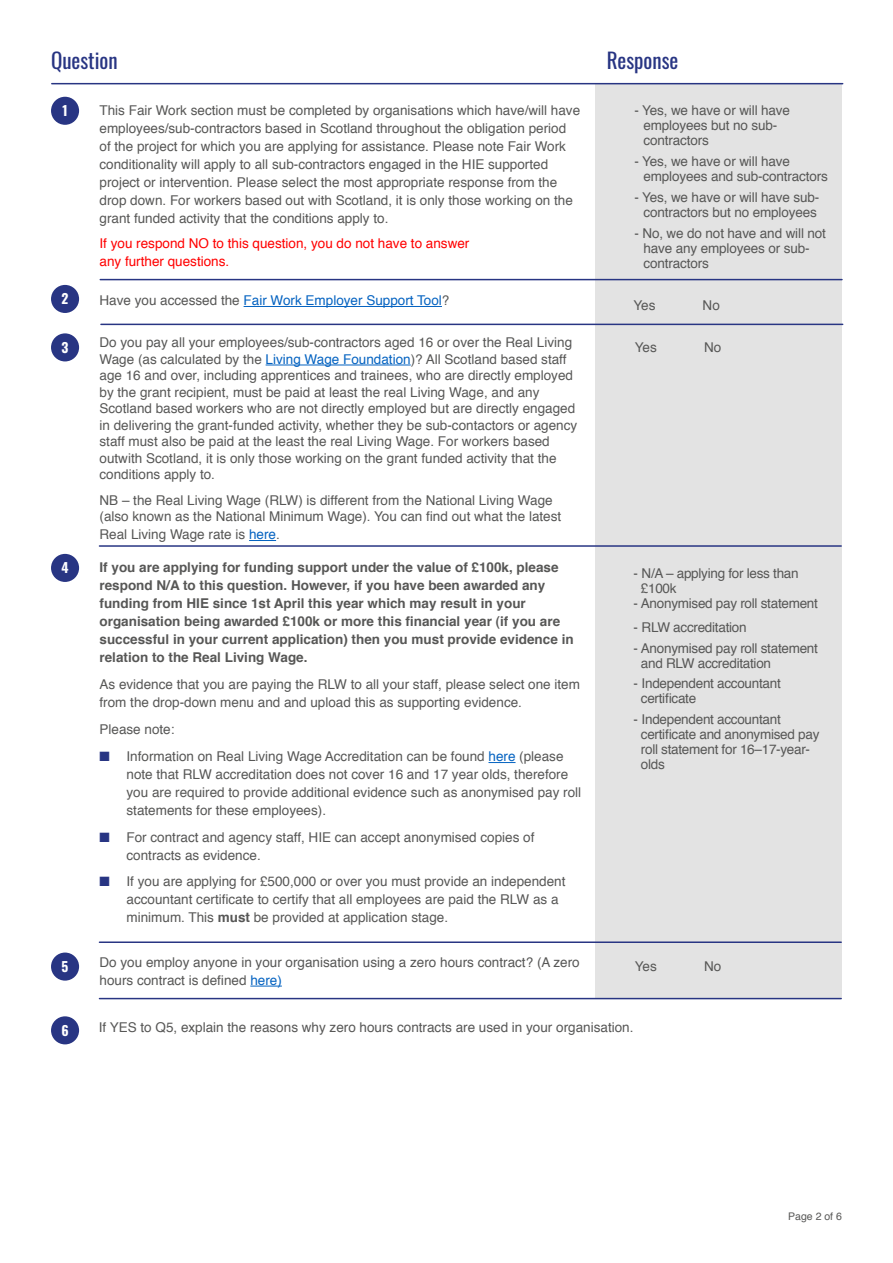
<style>
.page{position:relative;width:893px;height:1263px;background:#fff}
.page>*{position:absolute;margin:0;border:0;box-sizing:border-box;transform-origin:0 0}
.t1{font:21px "Oswald";color:#283583}
.t2{font:13.5px/18px "Helvetica";color:#575756}
.t3{font:700 13.5px/18px "Helvetica";color:#575756}
.t4{font:13.5px/15px "Helvetica";letter-spacing:-.02em;color:#575756}
.t5{font:13.5px/18px "Helvetica";color:#f00}
.t6{font:13.5px "Helvetica";color:#0563c1}
.t7{font:700 13.5px "Oswald";color:#fff}
.t8{font:10.5px "Helvetica";color:#575756}
.s1{color:#575756}
.s2{color:#0563c1}
.s3{color:#283583}
.s4{font-weight:700}
</style>
<div class="page">
<div style="left:595px;top:83px;width:247px;height:915px;background:#e3e3e3"></div>
<hr style="left:244px;top:306px;width:198px;height:1px;background:#0563c1">
<hr style="left:266px;top:365px;width:145px;height:1px;background:#0563c1">
<svg style="left:249px;top:540px;width:27px;height:1px"></svg>
<svg style="left:488px;top:762px;width:27px;height:1px"></svg>
<hr style="left:250px;top:986px;width:32px;height:1px;background:#0563c1">
<div style="left:51px;top:97px;width:28px;height:28px;background:#283583;border-radius:50%"></div>
<hr style="left:100px;top:279px;width:742px;height:1px;background:#283583">
<hr style="left:52px;top:83px;width:791px;height:1px;background:#283583">
<hr style="left:101px;top:324px;width:742px;height:1px;background:#283583">
<hr style="left:99px;top:545px;width:742px;height:2px;background:#283583">
<hr style="left:99px;top:941px;width:742px;height:2px;background:#283583">
<div style="left:51px;top:285px;width:28px;height:28px;background:#283583;border-radius:50%"></div>
<div style="left:51px;top:333px;width:28px;height:28px;background:#283583;border-radius:50%"></div>
<div style="left:51px;top:554px;width:28px;height:28px;background:#283583;border-radius:50%"></div>
<div style="left:51px;top:952px;width:28px;height:29px;background:#283583;border-radius:50%"></div>
<hr style="left:99px;top:998px;width:742px;height:1px;background:#283583">
<div style="left:51px;top:1016px;width:28px;height:28px;background:#283583;border-radius:50%"></div>
<h1 class="t1" style="left:51px;top:46px;width:68px">Question</h1>
<h1 class="t1" style="left:607px;top:46px;width:73px">Response</h1>
<p class="t7" style="left:62px;top:103px;width:7px">1</p>
<p class="t7" style="left:62px;top:292px;width:8px">2</p>
<p class="t7" style="left:62px;top:340px;width:8px">3</p>
<p class="t7" style="left:62px;top:561px;width:9px">4</p>
<p class="t7" style="left:62px;top:959px;width:8px">5</p>
<p class="t2" style="left:99px;top:102px;width:482px">This Fair Work section must be completed by organisations which have/will have employees/sub-contractors based in Scotland throughout the obligation period of the project for which you are applying for assistance. Please note Fair Work conditionality will apply to all sub-contractors engaged in the HIE supported project or intervention. Please select the most appropriate response from the drop down. For workers based out with Scotland, it is only those working on the grant funded activity that the conditions apply to.</p>
<p class="t5" style="left:99px;top:235px;width:371px">If you respond NO to this question, you do not have to answer any further questions.</p>
<p class="t6" style="left:99px;top:292px;width:351px"><span class="s1">Have you accessed the</span> Fair Work Employer Support Tool<span class="s1">?</span></p>
<p class="t2" style="left:99px;top:335px;width:479px;line-height:16.5px">Do you pay all your employees/sub-contractors aged 16 or over the Real Living Wage (as calculated by the <span class="s2">Living Wage Foundation</span>)? All Scotland based staff age 16 and over, including apprentices and trainees, who are directly employed by the grant recipient, must be paid at least the real Living Wage, and any Scotland based workers who are not directly employed but are directly engaged in delivering the grant-funded activity, whether they be sub-contactors or agency staff must also be paid at the least the real Living Wage. For workers based outwith Scotland, it is only those working on the grant funded activity that the conditions apply to.</p>
<p class="t2" style="left:99px;top:493px;width:463px;line-height:16.5px">NB – the Real Living Wage (RLW) is different from the National Living Wage (also known as the National Minimum Wage). You can find out what the latest</p>
<p class="t2" style="left:99px;top:526px;width:182px">Real Living Wage rate is <span class="s2">here</span>.</p>
<p class="t3" style="left:99px;top:559px;width:476px">If you are applying for funding support under the value of £100k, please respond N/A to this question. However, if you have been awarded any funding from HIE since 1st April this year which may result in your organisation being awarded £100k or more this financial year (if you are successful in your current application) then you must provide evidence in relation to the Real Living Wage.</p>
<p class="t2" style="left:99px;top:676px;width:482px">As evidence that you are paying the RLW to all your staff, please select one item from the drop-down menu and and upload this as supporting evidence.</p>
<p class="t2" style="left:99px;top:721px;width:77px">Please note:</p>
<p class="t2" style="left:126px;top:748px;width:456px;text-indent:-27px"><span class="s3">■</span> Information on Real Living Wage Accreditation can be found <span class="s2">here</span> (please note that RLW accreditation does not cover 16 and 17 year olds, therefore you are required to provide additional evidence such as anonymised pay roll statements for these employees).</p>
<p class="t2" style="left:126px;top:829px;width:409px;text-indent:-27px"><span class="s3">■</span> For contract and agency staff, HIE can accept anonymised copies of contracts as evidence.</p>
<p class="t2" style="left:126px;top:873px;width:440px;text-indent:-27px"><span class="s3">■</span> If you are applying for £500,000 or over you must provide an independent accountant certificate to certify that all employees are paid the RLW as a minimum. This <span class="s4">must</span> be provided at application stage.</p>
<p class="t2" style="left:99px;top:954px;width:482px">Do you employ anyone in your organisation using a zero hours contract? (A zero hours contract is defined <span class="s2">here)</span></p>
<p class="t2" style="left:643px;top:104px;width:148px;line-height:15px;text-indent:-9px">- Yes, we have or will have employees but no sub&shy;contractors</p>
<p class="t2" style="left:643px;top:155px;width:186px;line-height:15px;text-indent:-9px">- Yes, we have or will have employees and sub-contractors</p>
<p class="t2" style="left:634px;top:191px;width:186px;line-height:15px;text-align:center">- Yes, we have or will have sub&shy;contractors but no employees</p>
<p class="t2" style="left:643px;top:227px;width:184px;line-height:15px;text-indent:-9px">- No, we do not have and will not have any employees or sub&shy;contractors</p>
<p class="t2" style="left:633px;top:297px;width:24px">Yes</p>
<p class="t2" style="left:703px;top:297px;width:19px">No</p>
<p class="t2" style="left:635px;top:339px;width:24px">Yes</p>
<p class="t2" style="left:704px;top:339px;width:19px">No</p>
<p class="t4" style="left:641px;top:567px;width:159px;text-indent:-8px">- N/A – applying for less than £100k</p>
<p class="t4" style="left:633px;top:597px;width:186px">- Anonymised pay roll statement</p>
<p class="t4" style="left:633px;top:621px;width:115px">- RLW accreditation</p>
<p class="t4" style="left:641px;top:642px;width:179px;text-indent:-8px">- Anonymised pay roll statement and RLW accreditation</p>
<p class="t4" style="left:641px;top:676px;width:141px;text-indent:-8px">- Independent accountant certificate</p>
<p class="t4" style="left:641px;top:712px;width:180px;text-indent:-8px">- Independent accountant certificate and anonymised pay roll statement for 16–17-year&shy;olds</p>
<p class="t2" style="left:635px;top:958px;width:24px">Yes</p>
<p class="t2" style="left:704px;top:958px;width:19px">No</p>
<p class="t7" style="left:61px;top:1023px;width:9px">6</p>
<p class="t2" style="left:99px;top:1019px;width:536px">If YES to Q5, explain the reasons why zero hours contracts are used in your organisation.</p>
<p class="t8" style="left:788px;top:1209px;width:55px">Page 2 of 6</p>
</div>
